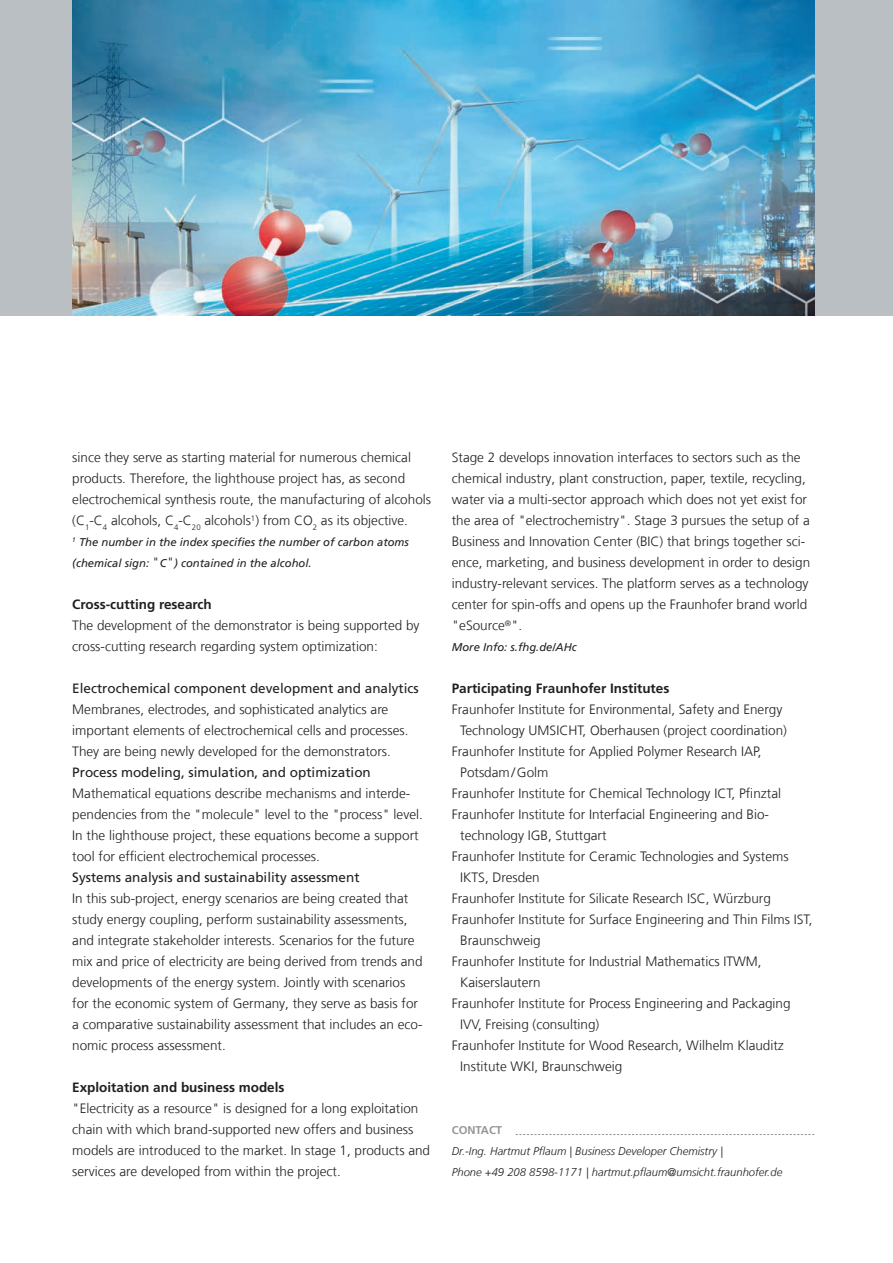
<style>
.page{position:relative;width:893px;height:1263px;background:#fff}
.page>*{position:absolute;margin:0;border:0;box-sizing:border-box;transform-origin:0 0}
.t1{font:300 13.5px/21px "Frutiger LT Com";color:#231f20}
.t2{font:13.5px "Frutiger LT Com";color:#231f20}
.t3{font:700 13.5px "Frutiger LT Com";color:#231f20}
.t4{font:italic 11.25px/21px "Frutiger LT Com";color:#231f20}
.t5{font:italic 300 11.25px/21px "Frutiger LT Com";color:#231f20}
.t6{font:700 11.25px "Frutiger LT Com";color:#939598}
.s1{font-weight:300;font-style:normal;font-size:13.5px}
</style>
<div class="page">
<div style="left:0;top:0;width:893px;height:315px;background:#babfc3"></div>
<svg style="left:516px;top:1134px;width:298px;height:1px"></svg>
<img style="left:72px;top:0;width:742px;height:315px">
<p class="t1" style="left:72px;top:447px;width:360px">since they serve as starting material for numerous chemical products. Therefore, the lighthouse project has, as second electrochemical synthesis route, the manufacturing of alcohols (C<sub>1</sub>-C<sub>4</sub> alcohols, C<sub>4</sub>-C<sub>20</sub> alcohols<sup>1</sup>) from CO<sub>2</sub> as its objective.</p>
<p class="t4" style="left:72px;top:532px;width:338px"><sup>1</sup> The number in the index specifies the number of carbon atoms (chemical sign: <span class="s1">"</span>C<span class="s1">"</span>) contained in the alcohol.</p>
<p class="t3" style="left:72px;top:596px;width:141px">Cross-cutting research</p>
<p class="t1" style="left:72px;top:615px;width:349px">The development of the demonstrator is being supported by cross-cutting research regarding system optimization:</p>
<p class="t2" style="left:72px;top:680px;width:348px">Electrochemical component development and analytics</p>
<p class="t1" style="left:72px;top:699px;width:338px">Membranes, electrodes, and sophisticated analytics are important elements of electrochemical cells and processes.<br>They are being newly developed for the demonstrators.</p>
<p class="t2" style="left:72px;top:764px;width:300px">Process modeling, simulation, and optimization</p>
<p class="t1" style="left:72px;top:783px;width:352px">Mathematical equations describe mechanisms and interde&shy;pendencies from the "molecule" level to the "process" level.<br>In the lighthouse project, these equations become a support tool for efficient electrochemical processes.</p>
<p class="t2" style="left:72px;top:869px;width:289px">Systems analysis and sustainability assessment</p>
<p class="t1" style="left:72px;top:888px;width:352px">In this sub-project, energy scenarios are being created that study energy coupling, perform sustainability assessments, and integrate stakeholder interests. Scenarios for the future mix and price of electricity are being derived from trends and developments of the energy system. Jointly with scenarios for the economic system of Germany, they serve as basis for a comparative sustainability assessment that includes an eco&shy;nomic process assessment.</p>
<p class="t3" style="left:72px;top:1080px;width:214px">Exploitation and business models</p>
<p class="t1" style="left:72px;top:1098px;width:359px">"Electricity as a resource" is designed for a long exploitation chain with which brand-supported new offers and business models are introduced to the market. In stage 1, products and services are developed from within the project.</p>
<p class="t1" style="left:452px;top:447px;width:360px">Stage 2 develops innovation interfaces to sectors such as the chemical industry, plant construction, paper, textile, recycling, water via a multi-sector approach which does not yet exist for the area of "electrochemistry". Stage 3 pursues the setup of a Business and Innovation Center (BIC) that brings together sci&shy;ence, marketing, and business development in order to design industry-relevant services. The platform serves as a technology center for spin-offs and opens up the Fraunhofer brand world "eSource<sup>®</sup>".</p>
<p class="t4" style="left:452px;top:637px;width:127px">More Info: s.fhg.de/AHc</p>
<p class="t3" style="left:452px;top:680px;width:219px">Participating Fraunhofer Institutes</p>
<p class="t1" style="left:452px;top:699px;width:332px">Fraunhofer Institute for Environmental, Safety and Energy</p>
<p class="t1" style="left:460px;top:720px;width:328px">Technology UMSICHT, Oberhausen (project coordination)</p>
<p class="t1" style="left:452px;top:741px;width:311px">Fraunhofer Institute for Applied Polymer Research IAP,</p>
<p class="t1" style="left:460px;top:762px;width:90px">Potsdam/Golm</p>
<p class="t1" style="left:452px;top:783px;width:331px">Fraunhofer Institute for Chemical Technology ICT, Pfinztal</p>
<p class="t1" style="left:452px;top:804px;width:319px">Fraunhofer Institute for Interfacial Engineering and Bio-</p>
<p class="t1" style="left:460px;top:825px;width:148px">technology IGB, Stuttgart</p>
<p class="t1" style="left:452px;top:846px;width:338px">Fraunhofer Institute for Ceramic Technologies and Systems</p>
<p class="t1" style="left:460px;top:867px;width:81px">IKTS, Dresden</p>
<p class="t1" style="left:452px;top:888px;width:321px">Fraunhofer Institute for Silicate Research ISC, Würzburg</p>
<p class="t1" style="left:452px;top:909px;width:362px">Fraunhofer Institute for Surface Engineering and Thin Films IST,</p>
<p class="t1" style="left:460px;top:930px;width:82px">Braunschweig</p>
<p class="t1" style="left:452px;top:951px;width:311px">Fraunhofer Institute for Industrial Mathematics ITWM,</p>
<p class="t1" style="left:460px;top:972px;width:82px">Kaiserslautern</p>
<p class="t1" style="left:452px;top:993px;width:340px">Fraunhofer Institute for Process Engineering and Packaging</p>
<p class="t1" style="left:460px;top:1014px;width:141px">IVV, Freising (consulting)</p>
<p class="t1" style="left:452px;top:1035px;width:334px">Fraunhofer Institute for Wood Research, Wilhelm Klauditz</p>
<p class="t1" style="left:460px;top:1056px;width:164px">Institute WKI, Braunschweig</p>
<p class="t6" style="left:452px;top:1124px;width:52px">CONTACT</p>
<p class="t5" style="left:452px;top:1141px;width:332px">Dr.-Ing. Hartmut Pflaum | Business Developer Chemistry |<br>Phone +49 208 8598-1171 | hartmut.pflaum@umsicht.fraunhofer.de</p>
</div>
